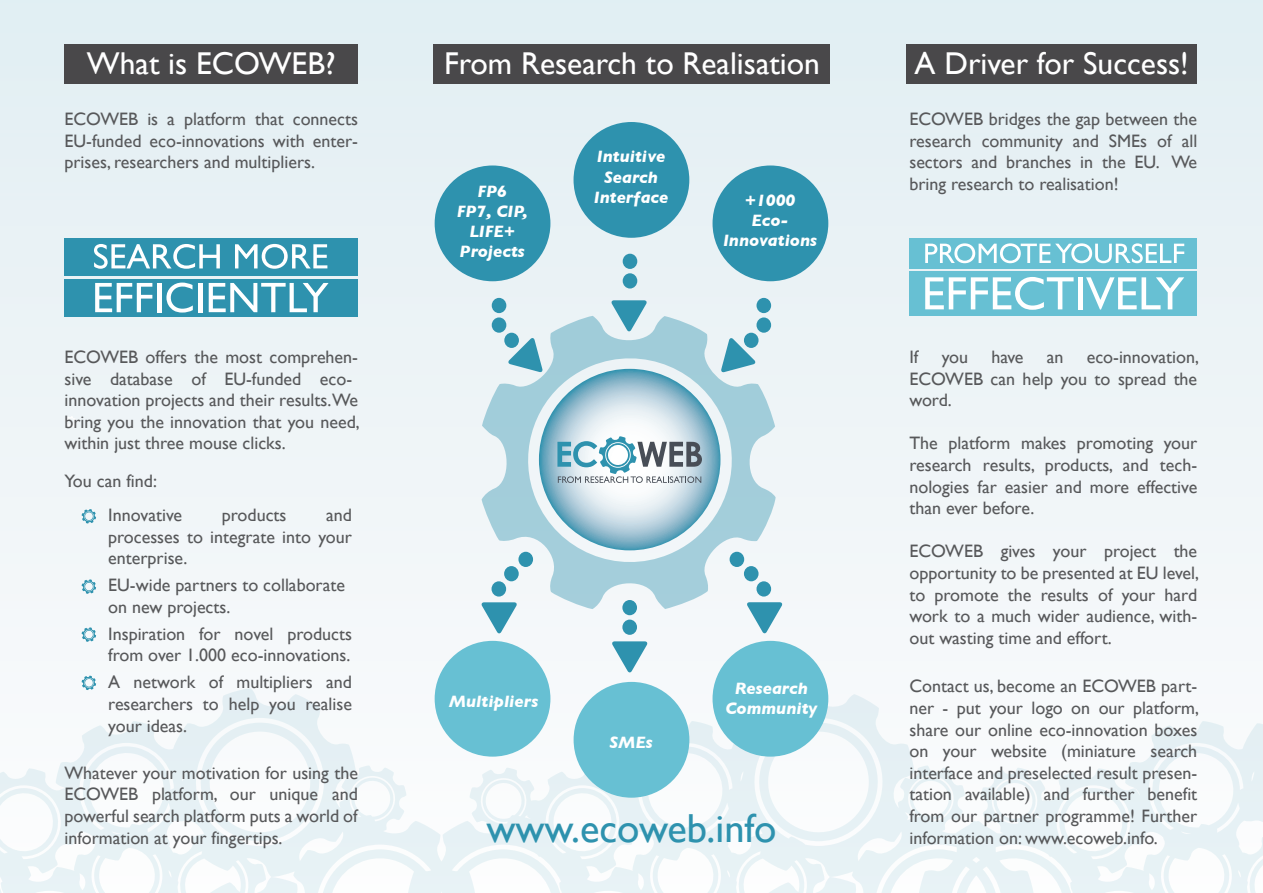
<style>
.page{position:relative;width:1263px;height:893px;background:#edf3f6}
.page>*{position:absolute;margin:0;border:0;box-sizing:border-box;transform-origin:0 0}
.t1{font:40.5px "Gill Sans";color:#2e92ae}
.t2{font:31.5px "Gill Sans";color:#fff}
.t3{font:18px/21.6px "Gill Sans";color:#57585a;text-align:justify}
.t4{font:italic 700 16.8px/20.1px "Gill Sans";color:#fff;text-align:center}
</style>
<div class="page">
<svg style="left:65px;top:416px;width:11px;height:11px"></svg>
<svg style="left:0;top:688px;width:1263px;height:205px;fill:#f7f9fb"></svg>
<div style="left:64px;top:44px;width:294px;height:40px;background:#49484a"></div>
<div style="left:907px;top:44px;width:290px;height:40px;background:#49484a"></div>
<div style="left:433px;top:44px;width:397px;height:40px;background:#49484a"></div>
<svg style="left:482px;top:316px;width:294px;height:293px"></svg>
<div style="left:574px;top:682px;width:115px;height:116px;background:#67c0d3;border-radius:50%"></div>
<div style="left:622px;top:600px;width:15px;height:15px;background:#2e92ae;border-radius:50%"></div>
<div style="left:622px;top:620px;width:15px;height:15px;background:#2e92ae;border-radius:50%"></div>
<svg style="left:612px;top:641px;width:36px;height:32px"></svg>
<div style="left:623px;top:254px;width:14px;height:15px;background:#2e92ae;border-radius:50%"></div>
<div style="left:623px;top:273px;width:14px;height:16px;background:#2e92ae;border-radius:50%"></div>
<div style="left:573px;top:122px;width:116px;height:116px;background:#2e92ae;border-radius:50%"></div>
<div style="left:712px;top:165px;width:116px;height:116px;background:#2e92ae;border-radius:50%"></div>
<div style="left:435px;top:165px;width:115px;height:116px;background:#2e92ae;border-radius:50%"></div>
<div style="left:492px;top:298px;width:14px;height:15px;background:#2e92ae;border-radius:50%"></div>
<div style="left:492px;top:317px;width:14px;height:16px;background:#2e92ae;border-radius:50%"></div>
<div style="left:504px;top:333px;width:15px;height:15px;background:#2e92ae;border-radius:50%"></div>
<div style="left:756px;top:298px;width:15px;height:15px;background:#2e92ae;border-radius:50%"></div>
<div style="left:756px;top:317px;width:15px;height:16px;background:#2e92ae;border-radius:50%"></div>
<div style="left:744px;top:333px;width:14px;height:15px;background:#2e92ae;border-radius:50%"></div>
<div style="left:712px;top:641px;width:116px;height:116px;background:#67c0d3;border-radius:50%"></div>
<div style="left:435px;top:641px;width:115px;height:116px;background:#67c0d3;border-radius:50%"></div>
<div style="left:491px;top:581px;width:15px;height:16px;background:#2e92ae;border-radius:50%"></div>
<div style="left:504px;top:566px;width:15px;height:15px;background:#2e92ae;border-radius:50%"></div>
<div style="left:518px;top:552px;width:15px;height:15px;background:#2e92ae;border-radius:50%"></div>
<div style="left:756px;top:581px;width:15px;height:16px;background:#2e92ae;border-radius:50%"></div>
<div style="left:744px;top:566px;width:14px;height:15px;background:#2e92ae;border-radius:50%"></div>
<div style="left:730px;top:552px;width:14px;height:15px;background:#2e92ae;border-radius:50%"></div>
<svg style="left:481px;top:602px;width:36px;height:32px"></svg>
<svg style="left:746px;top:602px;width:37px;height:32px"></svg>
<svg style="left:611px;top:300px;width:36px;height:32px"></svg>
<svg style="left:508px;top:337px;width:35px;height:36px"></svg>
<svg style="left:721px;top:337px;width:35px;height:36px"></svg>
<svg style="left:539px;top:369px;width:181px;height:181px"></svg>
<svg style="left:557px;top:436px;width:145px;height:47px"></svg>
<div style="left:909px;top:238px;width:288px;height:31px;background:#67c0d3"></div>
<div style="left:909px;top:272px;width:288px;height:44px;background:#67c0d3"></div>
<svg style="left:925px;top:243px;width:259px;height:20px"></svg>
<svg style="left:925px;top:277px;width:148px;height:33px"></svg>
<hr style="left:1078px;top:277px;width:4px;height:32px;background:#fff">
<svg style="left:1086px;top:277px;width:98px;height:33px"></svg>
<div style="left:64px;top:238px;width:294px;height:38px;background:#2e92ae"></div>
<div style="left:64px;top:279px;width:294px;height:38px;background:#2e92ae"></div>
<svg style="left:94px;top:244px;width:126px;height:25px"></svg>
<svg style="left:235px;top:244px;width:92px;height:25px"></svg>
<svg style="left:95px;top:283px;width:57px;height:29px"></svg>
<hr style="left:157px;top:283px;width:4px;height:29px;background:#fff">
<svg style="left:166px;top:283px;width:27px;height:30px"></svg>
<hr style="left:198px;top:283px;width:4px;height:29px;background:#fff">
<svg style="left:209px;top:283px;width:120px;height:29px"></svg>
<svg style="left:82px;top:509px;width:14px;height:14px"></svg>
<svg style="left:82px;top:579px;width:14px;height:15px"></svg>
<svg style="left:82px;top:627px;width:14px;height:15px"></svg>
<svg style="left:82px;top:676px;width:14px;height:14px"></svg>
<h2 class="t2" style="left:87px;top:45px;width:250px">What is ECOWEB?</h2>
<h2 class="t2" style="left:444px;top:45px;width:377px">From Research to Realisation</h2>
<h2 class="t2" style="left:915px;top:45px;width:276px">A Driver for Success!</h2>
<p class="t3" style="left:909px;top:108px;width:289px">ECOWEB bridges the gap between the research community and SMEs of all sectors and branches in the EU. We bring research to realisation!</p>
<p class="t3" style="left:64px;top:108px;width:295px">ECOWEB is a platform that connects EU-funded eco-innovations with enter&shy;prises, researchers and multipliers.</p>
<p class="t4" style="left:594px;top:147px;width:76px">Intuitive<br>Search<br>Interface</p>
<p class="t4" style="left:457px;top:181px;width:72px">FP6<br>FP7, CIP,<br>LIFE+<br>Projects</p>
<p class="t4" style="left:723px;top:190px;width:96px">+1000<br>Eco-<br>Innovations</p>
<p class="t3" style="left:64px;top:346px;width:297px;text-align:left">ECOWEB offers the most comprehen&shy;sive database of EU-funded eco&shy;innovation projects and their results.We bring you the innovation that you need, within just three mouse clicks.</p>
<p class="t3" style="left:64px;top:470px;width:94px">You can find:</p>
<p class="t3" style="left:108px;top:504px;width:245px;text-indent:218px">and processes to integrate into your enterprise.</p>
<p class="t3" style="left:108px;top:574px;width:238px">EU-wide partners to collaborate on new projects.</p>
<p class="t3" style="left:108px;top:623px;width:245px">Inspiration for novel products from over 1.000 eco-innovations.</p>
<p class="t3" style="left:108px;top:671px;width:245px">A network of multipliers and researchers to help you realise your ideas.</p>
<p class="t3" style="left:108px;top:504px;width:75px">Innovative</p>
<p class="t3" style="left:222px;top:504px;width:66px">products</p>
<p class="t3" style="left:64px;top:762px;width:295px">Whatever your motivation for using the ECOWEB platform, our unique and powerful search platform puts a world of information at your fingertips.</p>
<p class="t4" style="left:735px;top:678px;width:74px">Research</p>
<p class="t4" style="left:449px;top:691px;width:91px">Multipliers</p>
<p class="t4" style="left:725px;top:699px;width:93px">Community</p>
<p class="t4" style="left:610px;top:732px;width:45px">SMEs</p>
<h1 class="t1" style="left:486px;top:804px;width:292px">www.ecoweb.info</h1>
<p class="t3" style="left:909px;top:346px;width:10px">If</p>
<p class="t3" style="left:942px;top:346px;width:28px">you</p>
<p class="t3" style="left:991px;top:346px;width:34px">have</p>
<p class="t3" style="left:1047px;top:346px;width:18px">an</p>
<p class="t3" style="left:909px;top:346px;width:291px;text-indent:177px">eco-innovation, ECOWEB can help you to spread the word.</p>
<p class="t3" style="left:909px;top:432px;width:289px">The platform makes promoting your research results, products, and tech&shy;nologies far easier and more effective than ever before.</p>
<p class="t3" style="left:909px;top:540px;width:291px">ECOWEB gives your project the opportunity to be presented at EU level, to promote the results of your hard work to a much wider audience, with&shy;out wasting time and effort.</p>
<p class="t3" style="left:909px;top:675px;width:291px">Contact us, become an ECOWEB part&shy;ner - put your logo on our platform, share our online eco-innovation boxes on your website (miniature search interface and preselected result presen&shy;tation available) and further benefit from our partner programme! Further information on: www.ecoweb.info.</p>
</div>
